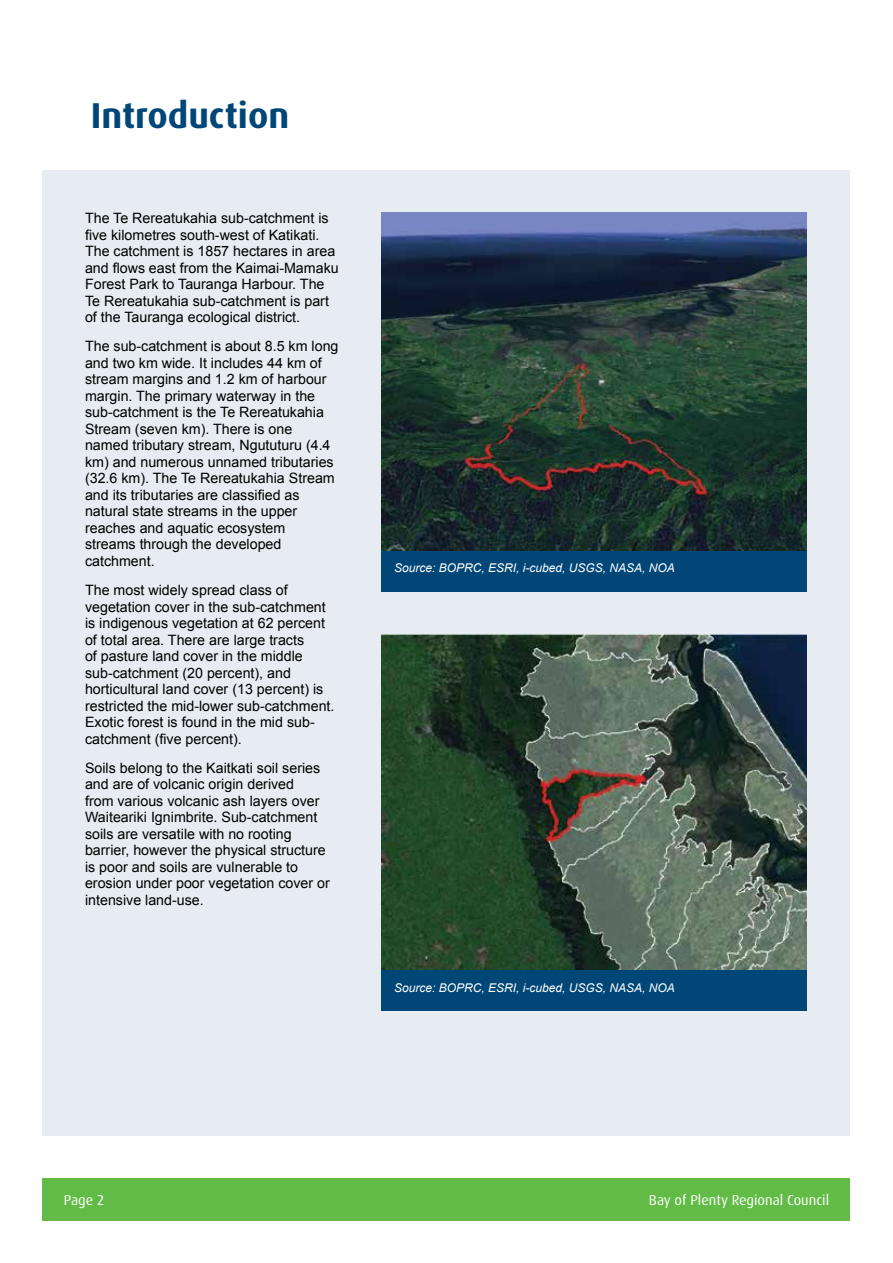
<style>
.page{position:relative;width:893px;height:1263px;background:#fff}
.page>*{position:absolute;margin:0;border:0;box-sizing:border-box;transform-origin:0 0}
.t1{font:700 36px "Dax Pro";color:#004677}
.t2{font:14.25px/16.5px "Arial";color:#000}
.t3{font:14.25px "Dax Pro";color:#fff}
.t4{font:italic 12px "Arial";color:#fff}
</style>
<div class="page">
<div style="left:43px;top:1178px;width:807px;height:42px;background:#62bb46"></div>
<div style="left:43px;top:170px;width:807px;height:965px;background:#e6ecf1"></div>
<div style="left:381px;top:551px;width:425px;height:41px;background:#004677"></div>
<img style="left:381px;top:634px;width:425px;height:336px">
<img style="left:381px;top:213px;width:425px;height:338px">
<div style="left:381px;top:970px;width:425px;height:41px;background:#004677"></div>
<h1 class="t1" style="left:91px;top:92px;width:200px">Introduction</h1>
<p class="t2" style="left:85px;top:210px;width:255px">The Te Rereatukahia sub-catchment is five kilometres south-west of Katikati.<br>The catchment is 1857 hectares in area and flows east from the Kaimai-Mamaku Forest Park to Tauranga Harbour. The Te Rereatukahia sub-catchment is part of the Tauranga ecological district.</p>
<p class="t2" style="left:85px;top:338px;width:255px">The sub-catchment is about 8.5 km long and two km wide. It includes 44 km of stream margins and 1.2 km of harbour margin. The primary waterway in the sub-catchment is the Te Rereatukahia Stream (seven km). There is one named tributary stream, Ngututuru (4.4 km) and numerous unnamed tributaries (32.6 km). The Te Rereatukahia Stream and its tributaries are classified as natural state streams in the upper reaches and aquatic ecosystem streams through the developed catchment.</p>
<p class="t2" style="left:85px;top:582px;width:251px">The most widely spread class of vegetation cover in the sub-catchment is indigenous vegetation at 62 percent of total area. There are large tracts<br>of pasture land cover in the middle sub-catchment (20 percent), and horticultural land cover (13 percent) is restricted the mid-lower sub-catchment.<br>Exotic forest is found in the mid sub&shy;catchment (five percent).</p>
<p class="t2" style="left:85px;top:760px;width:246px">Soils belong to the Kaitkati soil series and are of volcanic origin derived<br>from various volcanic ash layers over Waiteariki Ignimbrite. Sub-catchment soils are versatile with no rooting barrier, however the physical structure is poor and soils are vulnerable to erosion under poor vegetation cover or intensive land-use.</p>
<p class="t4" style="left:394px;top:560px;width:282px">Source: BOPRC, ESRI, i-cubed, USGS, NASA, NOA</p>
<p class="t4" style="left:394px;top:980px;width:282px">Source: BOPRC, ESRI, i-cubed, USGS, NASA, NOA</p>
<p class="t3" style="left:64px;top:1191px;width:42px">Page 2</p>
<p class="t3" style="left:649px;top:1191px;width:182px">Bay of Plenty Regional Council</p>
</div>
